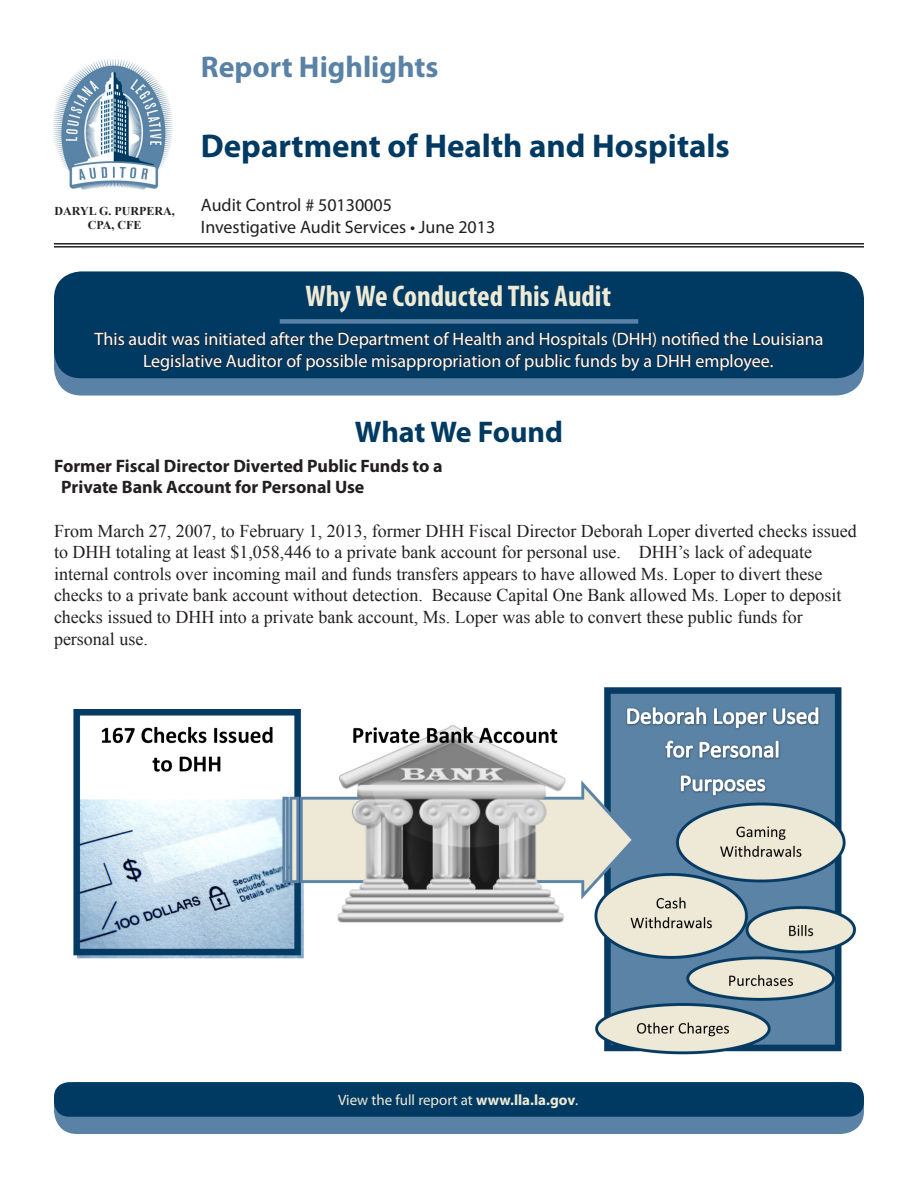
<style>
.page{position:relative;width:918px;height:1188px;background:#fff}
.page>*{position:absolute;margin:0;border:0;box-sizing:border-box;transform-origin:0 0}
.t1{font:700 33px "Myriad Pro";color:#003a62}
.t2{font:700 condensed 30px "Myriad Pro";color:#efead6}
.t3{font:700 30px "Myriad Pro";color:#5982a6}
.t4{font:700 30px "Myriad Pro";letter-spacing:-.005em;color:#003a62}
.t5{font:18px/21.6px "Times New Roman";color:#231f20}
.t6{font:18px/21.6px "Myriad Pro";color:#fff;text-align:center}
.t7{font:700 18px/21.6px "Myriad Pro";color:#231f20}
.t8{font:18px/21.6px "Myriad Pro";color:#231f20}
.t9{font:15px "Myriad Pro";color:#efead6}
.t10{font:700 12px/14.4px "Times New Roman";color:#231f20;text-align:center}
.s1{font-weight:700}
</style>
<div class="page">
<div style="left:55px;top:321px;width:808px;height:74px;background:#5982a6;border-radius:27px"></div>
<div style="left:54px;top:320px;width:810px;height:76px;border:2px solid #5982a6;border-radius:27px"></div>
<div style="left:54px;top:271px;width:810px;height:107px;background:#003a62;border-radius:27px"></div>
<svg style="left:94px;top:319px;width:729px;height:60px"></svg>
<div style="left:280px;top:319px;width:358px;height:5px;background:#5982a6"></div>
<img style="left:54px;top:59px;width:118px;height:131px">
<hr style="left:54px;top:243px;width:810px;height:2px;background:#231f20">
<hr style="left:54px;top:246px;width:810px;height:2px;background:#231f20">
<div style="left:55px;top:1083px;width:808px;height:50px;background:#5982a6;border-radius:23px"></div>
<div style="left:54px;top:1082px;width:810px;height:52px;border:2px solid #5982a6;border-radius:23px"></div>
<div style="left:54px;top:1082px;width:810px;height:35px;background:#003a62;border-radius:15px"></div>
<img style="left:73px;top:687px;width:783px;height:368px">
<p class="t10" style="left:55px;top:203px;width:122px">DARYL G. PURPERA,<br>CPA, CFE</p>
<h2 class="t3" style="left:201px;top:47px;width:239px">Report Highlights</h2>
<h1 class="t1" style="left:201px;top:125px;width:531px">Department of Health and Hospitals</h1>
<p class="t8" style="left:201px;top:194px;width:296px">Audit Control # 50130005<br>Investigative Audit Services • June 2013</p>
<h2 class="t2" style="left:305px;top:277px;width:307px">Why We Conducted This Audit</h2>
<p class="t6" style="left:95px;top:328px;width:730px">This audit was initiated after the Department of Health and Hospitals (DHH) notified the Louisiana<br>Legislative Auditor of possible misappropriation of public funds by a DHH employee.</p>
<h2 class="t4" style="left:355px;top:412px;width:210px">What We Found</h2>
<p class="t7" style="left:61px;top:454px;width:383px;text-indent:-7px">Former Fiscal Director Diverted Public Funds to a<br>Private Bank Account for Personal Use</p>
<p class="t5" style="left:54px;top:520px;width:804px">From March 27, 2007, to February 1, 2013, former DHH Fiscal Director Deborah Loper diverted checks issued to DHH totaling at least $1,058,446 to a private bank account for personal use. DHH’s lack of adequate internal controls over incoming mail and funds transfers appears to have allowed Ms. Loper to divert these checks to a private bank account without detection. Because Capital One Bank allowed Ms. Loper to deposit checks issued to DHH into a private bank account, Ms. Loper was able to convert these public funds for personal use.</p>
<p class="t9" style="left:338px;top:1091px;width:242px">View the full report at <span class="s1">www.lla.la.gov</span>.</p>
</div>
